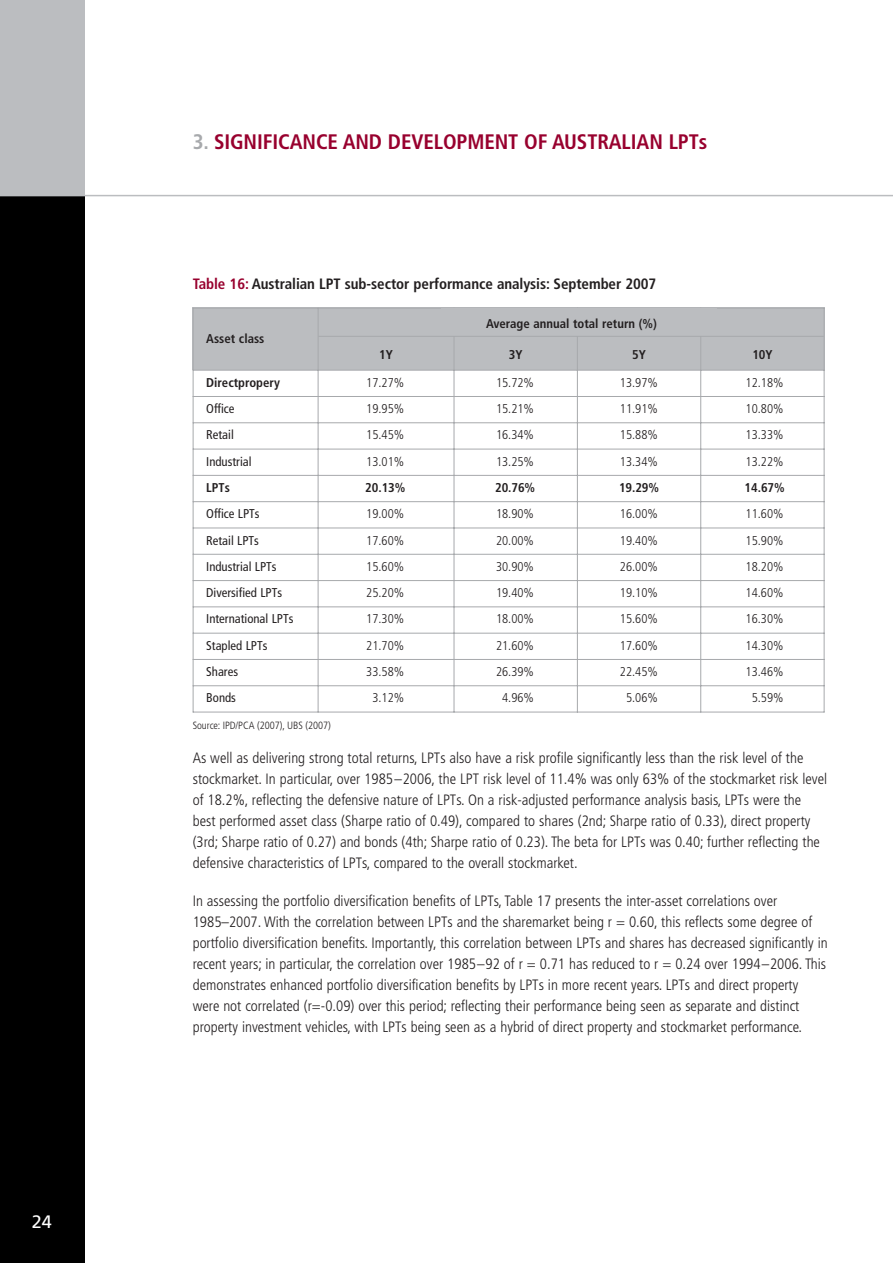
<style>
.page{position:relative;width:893px;height:1263px;background:#fff}
.page>*{position:absolute;margin:0;border:0;box-sizing:border-box;transform-origin:0 0}
.t1{font:700 condensed 21px "Frutiger";letter-spacing:-.005em;color:#98002e}
.t2{font:18px "Frutiger";color:#fff}
.t3{font:300 condensed 15px/21px "Frutiger";color:#231f20}
.t4{font:700 condensed 15px "Frutiger";letter-spacing:-.005em;color:#231f20}
.t5{font:300 condensed 12.75px "Frutiger";color:#231f20}
.t6{font:condensed 12.75px "Frutiger";color:#231f20}
.t7{font:700 condensed 12.75px "Frutiger";color:#231f20}
.t8{font:300 condensed 10.5px "Frutiger";letter-spacing:-.005em;color:#231f20}
.s1{color:#a7a9ac}
.s2{color:#98002e}
</style>
<div class="page">
<div style="left:0;top:0;width:85px;height:1263px;background:#bbbdc0"></div>
<div style="left:0;top:196px;width:85px;height:1067px;background:#000"></div>
<hr style="left:0;top:195px;width:892px;height:1px;background:#bbbdc0">
<div style="left:193px;top:308px;width:125px;height:62px;background:#bbbdc0"></div>
<div style="left:318px;top:308px;width:136px;height:62px;background:#bbbdc0"></div>
<div style="left:454px;top:308px;width:123px;height:62px;background:#bbbdc0"></div>
<div style="left:577px;top:308px;width:123px;height:62px;background:#bbbdc0"></div>
<div style="left:700px;top:308px;width:124px;height:62px;background:#bbbdc0"></div>
<hr style="left:193px;top:308px;width:1px;height:404px;background:#a7a9ac">
<hr style="left:318px;top:308px;width:1px;height:404px;background:#a7a9ac">
<hr style="left:453px;top:308px;width:1px;height:404px;background:#a7a9ac">
<hr style="left:577px;top:308px;width:1px;height:404px;background:#a7a9ac">
<hr style="left:700px;top:308px;width:1px;height:404px;background:#a7a9ac">
<hr style="left:823px;top:308px;width:1px;height:404px;background:#a7a9ac">
<hr style="left:193px;top:308px;width:631px;height:1px;background:#a7a9ac">
<hr style="left:193px;top:370px;width:631px;height:1px;background:#a7a9ac">
<hr style="left:193px;top:396px;width:631px;height:1px;background:#a7a9ac">
<hr style="left:193px;top:422px;width:631px;height:1px;background:#a7a9ac">
<hr style="left:193px;top:449px;width:631px;height:1px;background:#a7a9ac">
<hr style="left:193px;top:475px;width:631px;height:1px;background:#a7a9ac">
<hr style="left:193px;top:501px;width:631px;height:1px;background:#a7a9ac">
<hr style="left:193px;top:528px;width:631px;height:1px;background:#a7a9ac">
<hr style="left:193px;top:554px;width:631px;height:1px;background:#a7a9ac">
<hr style="left:193px;top:580px;width:631px;height:1px;background:#a7a9ac">
<hr style="left:193px;top:606px;width:631px;height:1px;background:#a7a9ac">
<hr style="left:193px;top:633px;width:631px;height:1px;background:#a7a9ac">
<hr style="left:193px;top:659px;width:631px;height:1px;background:#a7a9ac">
<hr style="left:193px;top:685px;width:631px;height:1px;background:#a7a9ac">
<hr style="left:193px;top:712px;width:631px;height:1px;background:#a7a9ac">
<div style="left:441px;top:309px;width:275px;height:27px;background:#bbbdc0"></div>
<hr style="left:318px;top:336px;width:505px;height:1px;background:#a7a9ac">
<p class="t2" style="left:32px;top:1215px;width:22px">24</p>
<h1 class="t1" style="left:193px;top:134px;width:516px"><span class="s1">3.</span> SIGNIFICANCE AND DEVELOPMENT OF AUSTRALIAN LPTs</h1>
<p class="t4" style="left:193px;top:278px;width:465px"><span class="s2">Table 16:</span> Australian LPT sub-sector performance analysis: September 2007</p>
<p class="t7" style="left:206px;top:333px;width:60px">Asset class</p>
<p class="t7" style="left:486px;top:318px;width:172px">Average annual total return (%)</p>
<p class="t7" style="left:379px;top:349px;width:15px">1Y</p>
<p class="t7" style="left:509px;top:349px;width:15px">3Y</p>
<p class="t7" style="left:632px;top:349px;width:15px">5Y</p>
<p class="t7" style="left:752px;top:349px;width:22px">10Y</p>
<p class="t7" style="left:206px;top:377px;width:75px">Directpropery</p>
<p class="t5" style="left:366px;top:377px;width:39px">17.27%</p>
<p class="t5" style="left:496px;top:377px;width:39px">15.72%</p>
<p class="t5" style="left:620px;top:377px;width:39px">13.97%</p>
<p class="t5" style="left:745px;top:377px;width:39px">12.18%</p>
<p class="t6" style="left:206px;top:403px;width:30px">Office</p>
<p class="t5" style="left:366px;top:403px;width:39px">19.95%</p>
<p class="t5" style="left:496px;top:403px;width:39px">15.21%</p>
<p class="t5" style="left:620px;top:403px;width:39px">11.91%</p>
<p class="t5" style="left:745px;top:403px;width:39px">10.80%</p>
<p class="t6" style="left:206px;top:430px;width:29px">Retail</p>
<p class="t5" style="left:366px;top:430px;width:39px">15.45%</p>
<p class="t5" style="left:496px;top:430px;width:39px">16.34%</p>
<p class="t5" style="left:620px;top:430px;width:39px">15.88%</p>
<p class="t5" style="left:745px;top:430px;width:39px">13.33%</p>
<p class="t6" style="left:206px;top:456px;width:47px">Industrial</p>
<p class="t5" style="left:366px;top:456px;width:39px">13.01%</p>
<p class="t5" style="left:496px;top:456px;width:39px">13.25%</p>
<p class="t5" style="left:620px;top:456px;width:39px">13.34%</p>
<p class="t5" style="left:745px;top:456px;width:39px">13.22%</p>
<p class="t7" style="left:206px;top:482px;width:25px">LPTs</p>
<p class="t7" style="left:365px;top:482px;width:42px">20.13%</p>
<p class="t7" style="left:495px;top:482px;width:42px">20.76%</p>
<p class="t7" style="left:619px;top:482px;width:42px">19.29%</p>
<p class="t7" style="left:744px;top:482px;width:42px">14.67%</p>
<p class="t6" style="left:206px;top:509px;width:55px">Office LPTs</p>
<p class="t5" style="left:366px;top:509px;width:39px">19.00%</p>
<p class="t5" style="left:496px;top:509px;width:39px">18.90%</p>
<p class="t5" style="left:620px;top:509px;width:39px">16.00%</p>
<p class="t5" style="left:745px;top:509px;width:39px">11.60%</p>
<p class="t6" style="left:206px;top:535px;width:54px">Retail LPTs</p>
<p class="t5" style="left:366px;top:535px;width:39px">17.60%</p>
<p class="t5" style="left:496px;top:535px;width:39px">20.00%</p>
<p class="t5" style="left:620px;top:535px;width:39px">19.40%</p>
<p class="t5" style="left:745px;top:535px;width:39px">15.90%</p>
<p class="t6" style="left:206px;top:561px;width:72px">Industrial LPTs</p>
<p class="t5" style="left:366px;top:561px;width:39px">15.60%</p>
<p class="t5" style="left:496px;top:561px;width:39px">30.90%</p>
<p class="t5" style="left:620px;top:561px;width:39px">26.00%</p>
<p class="t5" style="left:745px;top:561px;width:39px">18.20%</p>
<p class="t6" style="left:206px;top:588px;width:77px">Diversified LPTs</p>
<p class="t5" style="left:366px;top:588px;width:39px">25.20%</p>
<p class="t5" style="left:496px;top:588px;width:39px">19.40%</p>
<p class="t5" style="left:620px;top:588px;width:39px">19.10%</p>
<p class="t5" style="left:745px;top:588px;width:39px">14.60%</p>
<p class="t6" style="left:206px;top:614px;width:89px">International LPTs</p>
<p class="t5" style="left:366px;top:614px;width:39px">17.30%</p>
<p class="t5" style="left:496px;top:614px;width:39px">18.00%</p>
<p class="t5" style="left:620px;top:614px;width:39px">15.60%</p>
<p class="t5" style="left:745px;top:614px;width:39px">16.30%</p>
<p class="t6" style="left:206px;top:640px;width:63px">Stapled LPTs</p>
<p class="t5" style="left:366px;top:640px;width:39px">21.70%</p>
<p class="t5" style="left:496px;top:640px;width:39px">21.60%</p>
<p class="t5" style="left:620px;top:640px;width:39px">17.60%</p>
<p class="t5" style="left:745px;top:640px;width:39px">14.30%</p>
<p class="t6" style="left:206px;top:666px;width:33px">Shares</p>
<p class="t5" style="left:366px;top:666px;width:39px">33.58%</p>
<p class="t5" style="left:496px;top:666px;width:39px">26.39%</p>
<p class="t5" style="left:620px;top:666px;width:39px">22.45%</p>
<p class="t5" style="left:745px;top:666px;width:39px">13.46%</p>
<p class="t6" style="left:206px;top:693px;width:31px">Bonds</p>
<p class="t5" style="left:372px;top:693px;width:33px">3.12%</p>
<p class="t5" style="left:502px;top:693px;width:33px">4.96%</p>
<p class="t5" style="left:626px;top:693px;width:33px">5.06%</p>
<p class="t5" style="left:751px;top:693px;width:33px">5.59%</p>
<p class="t8" style="left:193px;top:721px;width:140px">Source: IPD/PCA (2007), UBS (2007)</p>
<p class="t3" style="left:193px;top:748px;width:636px">As well as delivering strong total returns, LPTs also have a risk profile significantly less than the risk level of the stockmarket. In particular, over 1985–2006, the LPT risk level of 11.4% was only 63% of the stockmarket risk level of 18.2%, reflecting the defensive nature of LPTs. On a risk-adjusted performance analysis basis, LPTs were the best performed asset class (Sharpe ratio of 0.49), compared to shares (2nd; Sharpe ratio of 0.33), direct property (3rd; Sharpe ratio of 0.27) and bonds (4th; Sharpe ratio of 0.23). The beta for LPTs was 0.40; further reflecting the defensive characteristics of LPTs, compared to the overall stockmarket.</p>
<p class="t3" style="left:193px;top:891px;width:636px">In assessing the portfolio diversification benefits of LPTs, Table 17 presents the inter-asset correlations over 1985–2007. With the correlation between LPTs and the sharemarket being r = 0.60, this reflects some degree of portfolio diversification benefits. Importantly, this correlation between LPTs and shares has decreased significantly in recent years; in particular, the correlation over 1985–92 of r = 0.71 has reduced to r = 0.24 over 1994–2006. This demonstrates enhanced portfolio diversification benefits by LPTs in more recent years. LPTs and direct property were not correlated (r=-0.09) over this period; reflecting their performance being seen as separate and distinct property investment vehicles, with LPTs being seen as a hybrid of direct property and stockmarket performance.</p>
</div>
